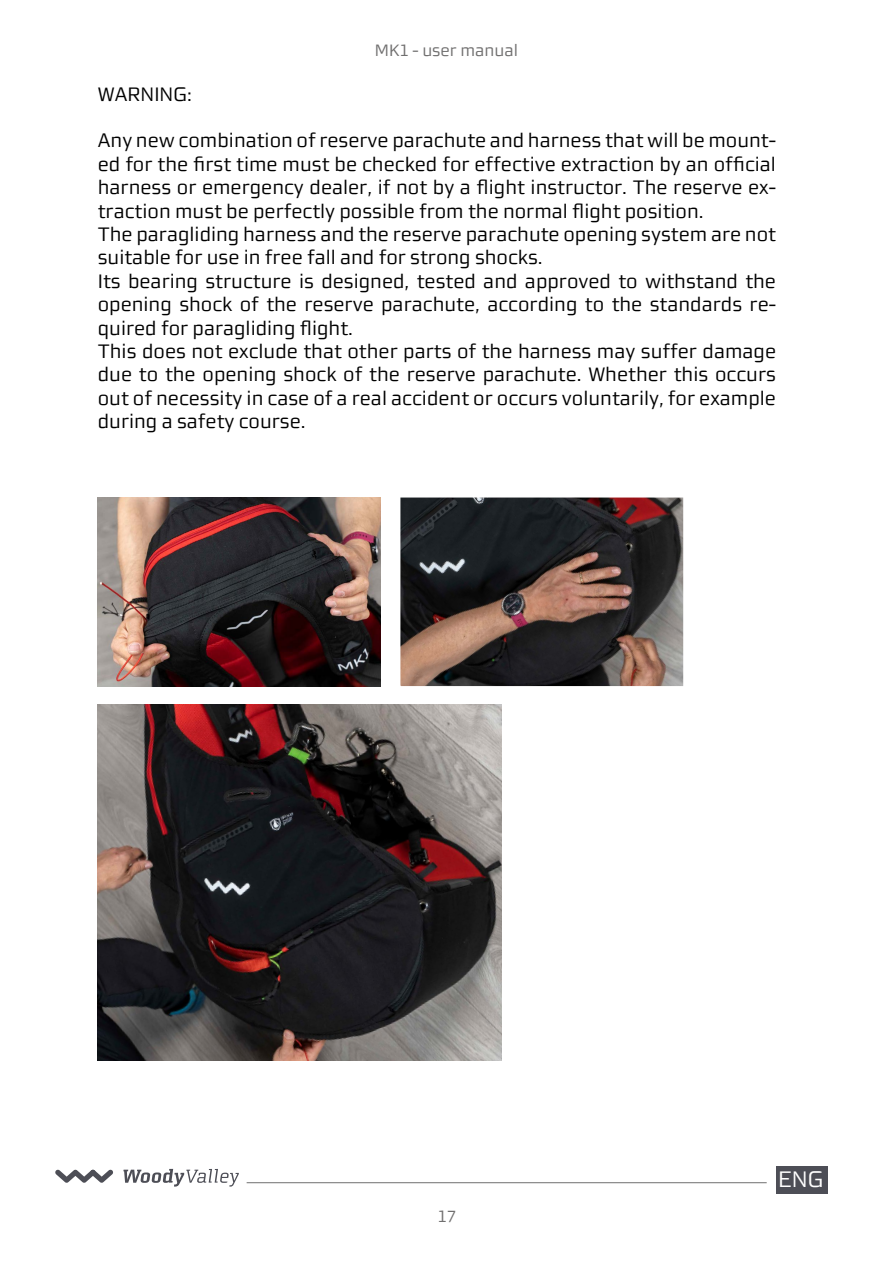
<style>
.page{position:relative;width:893px;height:1263px;background:#fff}
.page>*{position:absolute;margin:0;border:0;box-sizing:border-box;transform-origin:0 0}
.t1{font:22.5px "Morgan Sans Lining";color:#fff}
.t2{font:19.5px/23.4px "Morgan Sans Lining";color:#000}
.t3{font:16.5px "Morgan Sans Lining";color:#706f6f}
</style>
<div class="page">
<hr style="left:247px;top:1182px;width:520px;height:1px;background:#706f6f">
<svg style="left:123px;top:1169px;width:116px;height:17px"></svg>
<svg style="left:55px;top:1169px;width:58px;height:14px"></svg>
<div style="left:776px;top:1166px;width:51px;height:28px;background:#4d4e56"></div>
<img style="left:98px;top:497px;width:283px;height:189px">
<img style="left:400px;top:497px;width:283px;height:189px">
<img style="left:98px;top:704px;width:404px;height:356px">
<p class="t3" style="left:375px;top:41px;width:145px">MK1 - user manual</p>
<p class="t2" style="left:98px;top:82px;width:96px">WARNING:</p>
<p class="t2" style="left:98px;top:129px;width:680px">Any new combination of reserve parachute and harness that will be mount&shy;ed for the first time must be checked for effective extraction by an official harness or emergency dealer, if not by a flight instructor. The reserve ex&shy;traction must be perfectly possible from the normal flight position.<br>The paragliding harness and the reserve parachute opening system are not suitable for use in free fall and for strong shocks.<br>Its bearing structure is designed, tested and approved to withstand the opening shock of the reserve parachute, according to the standards re&shy;quired for paragliding flight.<br>This does not exclude that other parts of the harness may suffer damage due to the opening shock of the reserve parachute. Whether this occurs out of necessity in case of a real accident or occurs voluntarily, for example during a safety course.</p>
<p class="t3" style="left:437px;top:1207px;width:20px">17</p>
<p class="t1" style="left:778px;top:1166px;width:47px">ENG</p>
</div>
